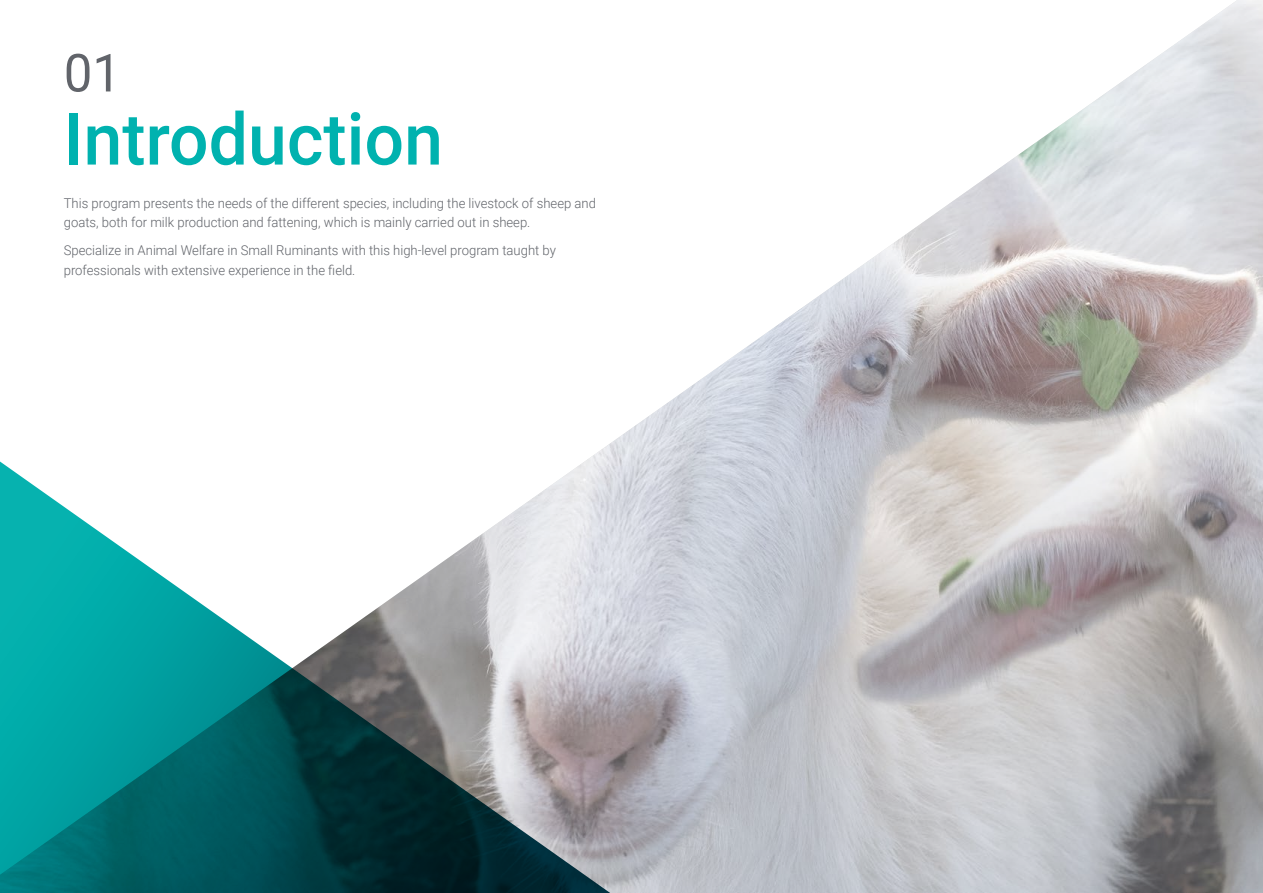
<style>
.page{position:relative;width:1263px;height:893px;background:#fff}
.page>*{position:absolute;margin:0;border:0;box-sizing:border-box;transform-origin:0 0}
.t1{font:500 72px "Roboto";color:#00b2af}
.t2{font:52.5px "Roboto";color:#61646a}
.t3{font:300 13.5px/19.5px "Roboto";color:#61646a}
</style>
<div class="page">
<img style="left:607px;top:0;width:656px;height:893px">
<svg style="left:0;top:446px;width:640px;height:447px"></svg>
<h2 class="t2" style="left:64px;top:36px;width:59px">01</h2>
<h1 class="t1" style="left:64px;top:89px;width:381px">Introduction</h1>
<p class="t3" style="left:64px;top:193px;width:534px">This program presents the needs of the different species, including the livestock of sheep and goats, both for milk production and fattening, which is mainly carried out in sheep.</p>
<p class="t3" style="left:64px;top:240px;width:494px">Specialize in Animal Welfare in Small Ruminants with this high-level program taught by professionals with extensive experience in the field.</p>
</div>
